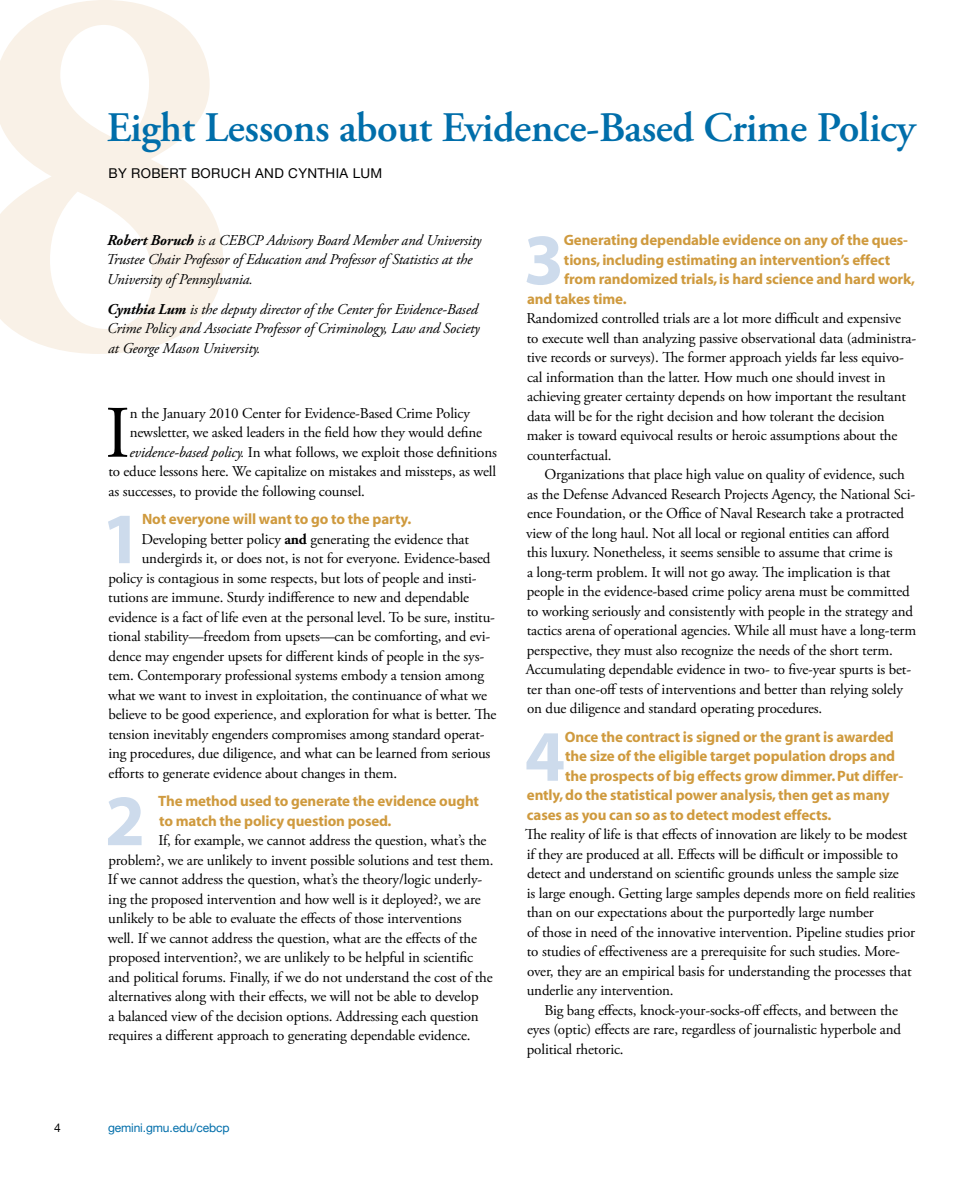
<style>
.page{position:relative;width:972px;height:1188px;background:#fff}
.page>*{position:absolute;margin:0;border:0;box-sizing:border-box;transform-origin:0 0}
.t1{font:73.8px "Adobe Garamond Pro";color:#000}
.t2{font:700 72.9px "Myriad";color:#cddbec}
.t3{font:600 42px "Adobe Garamond Pro";letter-spacing:-.01em;color:#006eaa}
.t4{font:15px/19.5px "Adobe Garamond Pro";letter-spacing:-.01em;color:#000}
.t5{font:700 15px/19.5px "Myriad";letter-spacing:-.01em;color:#cf9a3e}
.t6{font:italic 15px/19.5px "Adobe Garamond Pro";letter-spacing:-.01em;color:#000}
.t7{font:13.5px "Helvetica Neue";letter-spacing:.025em;color:#000}
.t8{font:12px "Helvetica Neue";letter-spacing:-.01em;color:#006eaa}
.t9{font:12px "Helvetica Neue";color:#000}
.s1{font-weight:700}
.s2{font-style:italic}
</style>
<div class="page">
<svg style="left:0;top:0;width:223px;height:354px;fill:#f9f1e7"></svg>
<h3 class="t3" style="left:107px;top:103px;width:810px">Eight Lessons about Evidence-Based Crime Policy</h3>
<p class="t7" style="left:108px;top:165px;width:53px">BY ROBERT</p>
<p class="t7" style="left:191px;top:165px;width:31px">BORUCH</p>
<p class="t7" style="left:255px;top:165px;width:117px">AND CYNTH IA LUM</p>
<p class="t6" style="left:106px;top:231px;width:377px"><span class="s1">Robert Boruch</span> is a CEBCP Advisory Board Member and University<br>Trustee Chair Professor of Education and Professor of Statistics at the<br>University of Pennsylvania.</p>
<p class="t6" style="left:107px;top:300px;width:374px"><span class="s1">Cynthia Lum</span> is the deputy director of the Center for Evidence-Based<br>Crime Policy and Associate Professor of Criminology, Law and Society at George Mason University.</p>
<h1 class="t1" style="left:105px;top:389px;width:26px">I</h1>
<p class="t4" style="left:130px;top:404px;width:342px">n the January 2010 Center for Evidence-Based Crime Policy</p>
<p class="t4" style="left:130px;top:423px;width:354px">newsletter, we asked leaders in the field how they would define</p>
<p class="t4" style="left:130px;top:443px;width:369px"><span class="s2">evidence-based policy.</span> In what follows, we exploit those definitions</p>
<p class="t4" style="left:108px;top:462px;width:389px">to educe lessons here. We capitalize on mistakes and missteps, as well</p>
<p class="t4" style="left:109px;top:482px;width:258px">as successes, to provide the following counsel.</p>
<h2 class="t2" style="left:102px;top:501px;width:42px">1</h2>
<p class="t5" style="left:142px;top:510px;width:271px">Not everyone will want to go to the party.</p>
<p class="t4" style="left:141px;top:530px;width:329px">Developing better policy <span class="s1">and</span> generating the evidence that</p>
<p class="t4" style="left:142px;top:549px;width:350px">undergirds it, or does not, is not for everyone. Evidence-based</p>
<p class="t4" style="left:108px;top:569px;width:370px">policy is contagious in some respects, but lots of people and insti-</p>
<p class="t4" style="left:108px;top:588px;width:362px">tutions are immune. Sturdy indifference to new and dependable</p>
<p class="t4" style="left:109px;top:608px;width:388px">evidence is a fact of life even at the personal level. To be sure, institu-</p>
<p class="t4" style="left:108px;top:627px;width:384px">tional stability—freedom from upsets—can be comforting, and evi-</p>
<p class="t4" style="left:109px;top:647px;width:377px">dence may engender upsets for different kinds of people in the sys-</p>
<p class="t4" style="left:108px;top:666px;width:377px">tem. Contemporary professional systems embody a tension among</p>
<p class="t4" style="left:108px;top:686px;width:381px">what we want to invest in exploitation, the continuance of what we</p>
<p class="t4" style="left:108px;top:705px;width:390px">believe to be good experience, and exploration for what is better. The</p>
<p class="t4" style="left:108px;top:725px;width:378px">tension inevitably engenders compromises among standard operat-</p>
<p class="t4" style="left:108px;top:744px;width:384px">ing procedures, due diligence, and what can be learned from serious</p>
<p class="t4" style="left:109px;top:764px;width:290px">efforts to generate evidence about changes in them.</p>
<h2 class="t2" style="left:105px;top:783px;width:42px">2</h2>
<p class="t5" style="left:158px;top:792px;width:322px">The method used to generate the evidence ought to match the policy question posed.</p>
<p class="t4" style="left:108px;top:831px;width:387px;text-indent:51px">If, for example, we cannot address the question, what’s the problem?, we are unlikely to invent possible solutions and test them.<br>If we cannot address the question, what’s the theory/logic underly&shy;ing the proposed intervention and how well is it deployed?, we are unlikely to be able to evaluate the effects of those interventions<br>well. If we cannot address the question, what are the effects of the proposed intervention?, we are unlikely to be helpful in scientific and political forums. Finally, if we do not understand the cost of the alternatives along with their effects, we will not be able to develop<br>a balanced view of the decision options. Addressing each question requires a different approach to generating dependable evidence.</p>
<p class="t9" style="left:54px;top:1121px;width:8px">4</p>
<p class="t8" style="left:108px;top:1121px;width:123px">GEMINI.GMU.EDU/CEBCP</p>
<h2 class="t2" style="left:524px;top:222px;width:42px">3</h2>
<p class="t5" style="left:564px;top:231px;width:346px">Generating dependable evidence on any of the ques-</p>
<p class="t5" style="left:564px;top:250px;width:328px">tions, including estimating an intervention’s effect</p>
<p class="t5" style="left:564px;top:270px;width:352px">from randomized trials, is hard science and hard work,</p>
<p class="t5" style="left:527px;top:289px;width:101px">and takes time.</p>
<p class="t4" style="left:526px;top:309px;width:391px">Randomized controlled trials are a lot more difficult and expensive to execute well than analyzing passive observational data (administra&shy;tive records or surveys). The former approach yields far less equivo&shy;cal information than the latter. How much one should invest in achieving greater certainty depends on how important the resultant data will be for the right decision and how tolerant the decision maker is toward equivocal results or heroic assumptions about the counterfactual.</p>
<p class="t4" style="left:526px;top:465px;width:392px;text-indent:19px">Organizations that place high value on quality of evidence, such as the Defense Advanced Research Projects Agency, the National Sci&shy;ence Foundation, or the Office of Naval Research take a protracted view of the long haul. Not all local or regional entities can afford<br>this luxury. Nonetheless, it seems sensible to assume that crime is<br>a long-term problem. It will not go away. The implication is that people in the evidence-based crime policy arena must be committed to working seriously and consistently with people in the strategy and tactics arena of operational agencies. While all must have a long-term perspective, they must also recognize the needs of the short term.<br>Accumulating dependable evidence in two- to five-year spurts is bet&shy;ter than one-off tests of interventions and better than relying solely on due diligence and standard operating procedures.</p>
<h2 class="t2" style="left:525px;top:719px;width:42px">4</h2>
<p class="t5" style="left:565px;top:727px;width:331px">Once the contract is signed or the grant is awarded</p>
<p class="t5" style="left:565px;top:747px;width:332px">the size of the eligible target population drops and</p>
<p class="t5" style="left:565px;top:766px;width:340px">the prospects of big effects grow dimmer. Put differ-</p>
<p class="t5" style="left:527px;top:786px;width:364px">ently, do the statistical power analysis, then get as many</p>
<p class="t5" style="left:527px;top:805px;width:306px">cases as you can so as to detect modest effects.</p>
<p class="t4" style="left:525px;top:825px;width:392px">The reality of life is that effects of innovation are likely to be modest if they are produced at all. Effects will be difficult or impossible to detect and understand on scientific grounds unless the sample size<br>is large enough. Getting large samples depends more on field realities than on our expectations about the purportedly large number<br>of those in need of the innovative intervention. Pipeline studies prior to studies of effectiveness are a prerequisite for such studies. More&shy;over, they are an empirical basis for understanding the processes that underlie any intervention.</p>
<p class="t4" style="left:527px;top:1001px;width:376px;text-indent:18px">Big bang effects, knock-your-socks-off effects, and between the eyes (optic) effects are rare, regardless of journalistic hyperbole and political rhetoric.</p>
</div>
